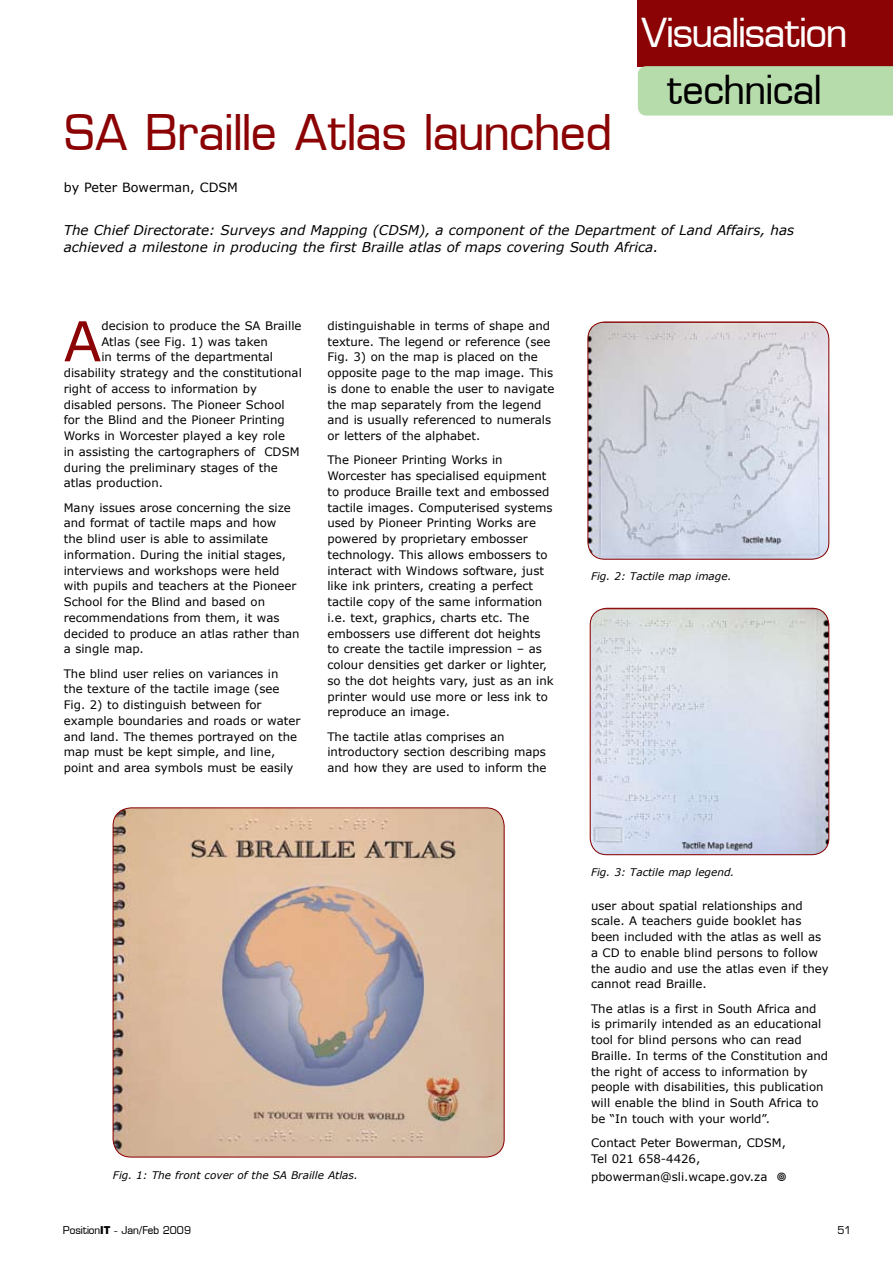
<style>
.page{position:relative;width:893px;height:1263px;background:#fff}
.page>*{position:absolute;margin:0;border:0;box-sizing:border-box;transform-origin:0 0}
.t1{font:55.05px "Verdana";color:#8b0304}
.t2{font:48px "Metrostyle";color:#8b0304}
.t3{font:39px "Metrostyle";letter-spacing:-.02em;color:#fff}
.t4{font:39px "Metrostyle";color:#000}
.t5{font:italic 13.5px/17.2px "Verdana";color:#000}
.t6{font:12.75px "Verdana";color:#000}
.t7{font:11.7px/15.8px "Verdana";color:#000}
.t8{font:italic 10.5px "Verdana";color:#000}
.t9{font:10.5px "Metrostyle";color:#000}
.s1{font-weight:700}
</style>
<div class="page">
<div style="left:638px;top:0;width:255px;height:66px;background:#8b0304"></div>
<div style="left:638px;top:66px;width:255px;height:50px;background:#b7dcac"></div>
<img style="left:113px;top:808px;width:391px;height:349px">
<div style="left:113px;top:807px;width:391px;height:350px;border:1px solid #8b0304;border-radius:18px"></div>
<img style="left:590px;top:609px;width:239px;height:246px">
<div style="left:590px;top:608px;width:239px;height:247px;border:1px solid #8b0304;border-radius:17px"></div>
<img style="left:588px;top:323px;width:241px;height:236px">
<div style="left:588px;top:322px;width:241px;height:237px;border:1px solid #8b0304;border-radius:17px"></div>
<h3 class="t3" style="left:641px;top:8px;width:207px">Visualisation</h3>
<h3 class="t4" style="left:667px;top:65px;width:156px">technical</h3>
<h2 class="t2" style="left:64px;top:103px;width:549px">SA Braille Atlas launched</h2>
<p class="t6" style="left:64px;top:179px;width:176px">by Peter Bowerman, CDSM</p>
<p class="t5" style="left:64px;top:221px;width:732px">The Chief Directorate: Surveys and Mapping (CDSM), a component of the Department of Land Affairs, has achieved a milestone in producing the first Braille atlas of maps covering South Africa.</p>
<h1 class="t1" style="left:64px;top:306px;width:39px">A</h1>
<p class="t7" style="left:101px;top:318px;width:202px">decision to produce the SA Braille</p>
<p class="t7" style="left:101px;top:334px;width:168px">Atlas (see Fig. 1) was taken</p>
<p class="t7" style="left:101px;top:349px;width:173px">in terms of the departmental</p>
<p class="t7" style="left:64px;top:365px;width:240px">disability strategy and the constitutional</p>
<p class="t7" style="left:64px;top:381px;width:195px">right of access to information by</p>
<p class="t7" style="left:64px;top:397px;width:222px">disabled persons. The Pioneer School</p>
<p class="t7" style="left:64px;top:412px;width:223px">for the Blind and the Pioneer Printing</p>
<p class="t7" style="left:64px;top:428px;width:223px">Works in Worcester played a key role</p>
<p class="t7" style="left:64px;top:444px;width:237px">in assisting the cartographers of CDSM</p>
<p class="t7" style="left:64px;top:460px;width:216px">during the preliminary stages of the</p>
<p class="t7" style="left:64px;top:475px;width:101px">atlas production.</p>
<p class="t7" style="left:64px;top:500px;width:237px">Many issues arose concerning the size and format of tactile maps and how<br>the blind user is able to assimilate information. During the initial stages, interviews and workshops were held with pupils and teachers at the Pioneer School for the Blind and based on recommendations from them, it was decided to produce an atlas rather than a single map.</p>
<p class="t7" style="left:64px;top:666px;width:238px">The blind user relies on variances in<br>the texture of the tactile image (see Fig. 2) to distinguish between for example boundaries and roads or water and land. The themes portrayed on the map must be kept simple, and line, point and area symbols must be easily</p>
<p class="t7" style="left:327px;top:318px;width:228px">distinguishable in terms of shape and texture. The legend or reference (see Fig. 3) on the map is placed on the opposite page to the map image. This is done to enable the user to navigate the map separately from the legend and is usually referenced to numerals or letters of the alphabet.</p>
<p class="t7" style="left:327px;top:452px;width:228px">The Pioneer Printing Works in Worcester has specialised equipment to produce Braille text and embossed tactile images. Computerised systems used by Pioneer Printing Works are powered by proprietary embosser technology. This allows embossers to interact with Windows software, just like ink printers, creating a perfect tactile copy of the same information i.e. text, graphics, charts etc. The embossers use different dot heights to create the tactile impression – as colour densities get darker or lighter, so the dot heights vary, just as an ink printer would use more or less ink to reproduce an image.</p>
<p class="t7" style="left:327px;top:729px;width:221px">The tactile atlas comprises an introductory section describing maps and how they are used to inform the</p>
<p class="t8" style="left:591px;top:570px;width:142px">Fig. 2: Tactile map image.</p>
<p class="t8" style="left:591px;top:865px;width:145px">Fig. 3: Tactile map legend.</p>
<p class="t7" style="left:591px;top:897px;width:239px">user about spatial relationships and scale. A teachers guide booklet has been included with the atlas as well as a CD to enable blind persons to follow the audio and use the atlas even if they cannot read Braille.</p>
<p class="t7" style="left:591px;top:1000px;width:239px">The atlas is a first in South Africa and is primarily intended as an educational tool for blind persons who can read Braille. In terms of the Constitution and the right of access to information by people with disabilities, this publication will enable the blind in South Africa to be “In touch with your world”.</p>
<p class="t7" style="left:591px;top:1135px;width:196px">Contact Peter Bowerman, CDSM,<br>Tel 021 658-4426,</p>
<p class="t8" style="left:113px;top:1168px;width:246px">Fig. 1: The front cover of the SA Braille Atlas.</p>
<p class="t7" style="left:591px;top:1169px;width:178px">pbowerman@sli.wcape.gov.za</p>
<p class="t9" style="left:63px;top:1223px;width:130px">Position<span class="s1">IT</span> - Jan/Feb 2009</p>
<p class="t9" style="left:837px;top:1223px;width:16px">51</p>
</div>
